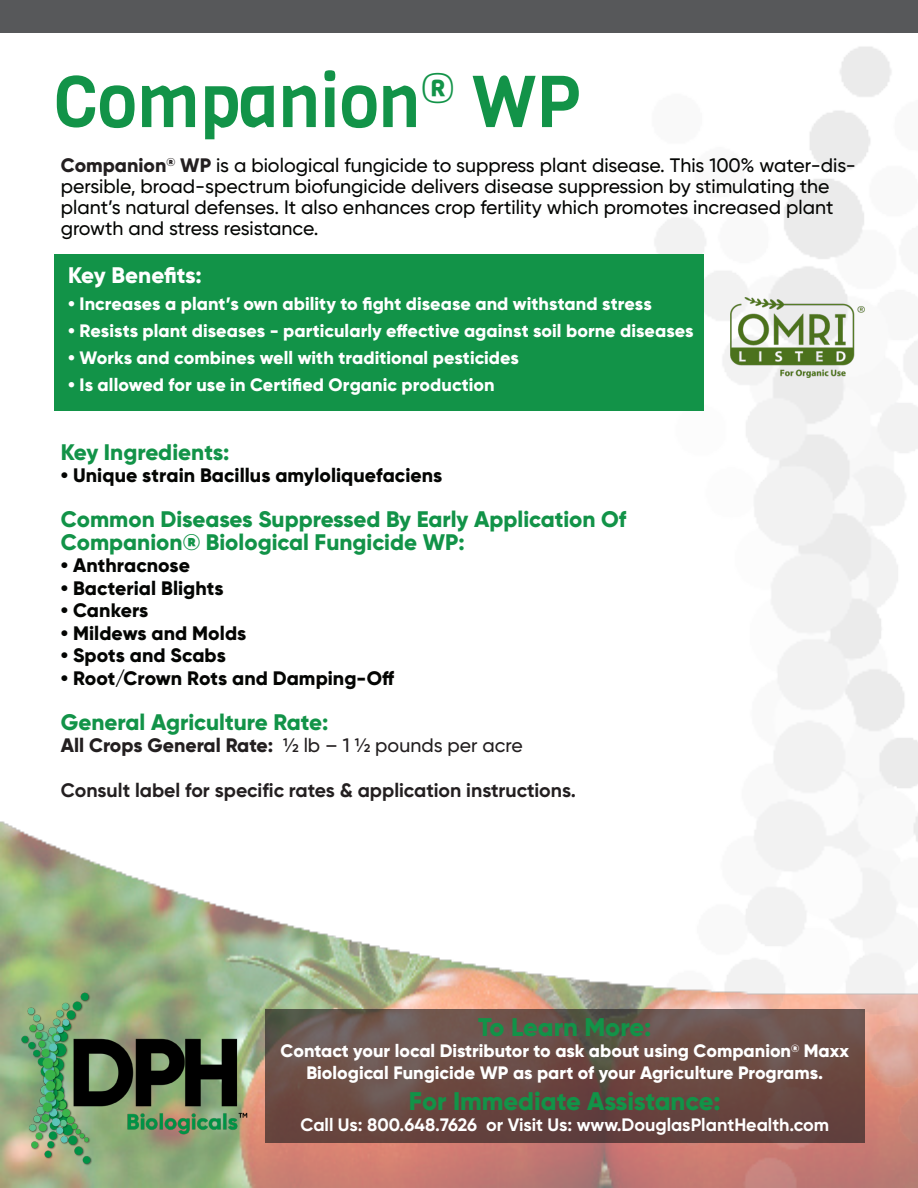
<style>
.page{position:relative;width:918px;height:1188px;background:#fff}
.page>*{position:absolute;margin:0;border:0;box-sizing:border-box;transform-origin:0 0}
.t1{font:72px "Viga";color:#129348}
.t2{font:800 25.5px "Gilroy";color:#129348}
.t3{font:800 22.5px "Gilroy";color:#129348}
.t4{font:800 22.5px "Gilroy";letter-spacing:-.015em;color:#fff}
.t5{font:500 19.5px/21px "Gilroy";color:#040503}
.t6{font:800 19.5px "Gilroy";letter-spacing:.005em;color:#040503}
.t7{font:700 19.5px "Gilroy";color:#231f20}
.t8{font:800 19.5px "Gilroy";color:#231f20}
.t9{font:800 18px/21.6px "Gilroy";color:#fff;text-align:center}
.t10{font:700 18px "Gilroy";color:#fff}
.s1{font-weight:800;color:#231f20}
.s2{font-weight:500}
</style>
<div class="page">
<svg style="left:0;top:821px;width:609px;height:367px"></svg>
<img style="left:609px;top:32px;width:309px;height:1156px">
<div style="left:0;top:0;width:918px;height:32px;background:#57585a"></div>
<svg style="left:266px;top:1009px;width:599px;height:134px;background:#684c45"></svg>
<div style="left:54px;top:254px;width:649px;height:157px;background:#129348"></div>
<img style="left:731px;top:297px;width:133px;height:81px">
<img style="left:21px;top:989px;width:227px;height:180px">
<p class="t1" style="left:54px;top:54px;width:529px">Companion<sup>®</sup> WP</p>
<p class="t5" style="left:61px;top:155px;width:797px"><span class="s1">Companion</span><sup>®</sup> <span class="s1">WP</span> is a biological fungicide to suppress plant disease. This 100% water-dis&shy;persible, broad-spectrum biofungicide delivers disease suppression by stimulating the plant’s natural defenses. It also enhances crop fertility which promotes increased plant growth and stress resistance.</p>
<p class="t4" style="left:68px;top:261px;width:135px">Key Benefits:</p>
<p class="t9" style="left:68px;top:293px;width:585px">• Increases a plant’s own ability to fight disease and withstand stress</p>
<p class="t9" style="left:68px;top:320px;width:627px">• Resists plant diseases - particularly effective against soil borne diseases</p>
<p class="t9" style="left:68px;top:347px;width:452px">• Works and combines well with traditional pesticides</p>
<p class="t9" style="left:68px;top:374px;width:428px">• Is allowed for use in Certified Organic production</p>
<p class="t3" style="left:61px;top:438px;width:170px">Key Ingredients:</p>
<p class="t6" style="left:61px;top:463px;width:383px">• Unique strain Bacillus amyloliquefaciens</p>
<p class="t3" style="left:61px;top:505px;width:567px">Common Diseases Suppressed By Early Application Of</p>
<p class="t3" style="left:61px;top:528px;width:406px">Companion® Biological Fungicide WP:</p>
<p class="t6" style="left:61px;top:553px;width:131px">• Anthracnose</p>
<p class="t6" style="left:61px;top:575px;width:164px">• Bacterial Blights</p>
<p class="t6" style="left:61px;top:598px;width:89px">• Cankers</p>
<p class="t6" style="left:61px;top:620px;width:187px">• Mildews and Molds</p>
<p class="t6" style="left:61px;top:643px;width:167px">• Spots and Scabs</p>
<p class="t6" style="left:61px;top:665px;width:335px">• Root/Crown Rots and Damping-Off</p>
<p class="t3" style="left:61px;top:708px;width:269px">General Agriculture Rate:</p>
<p class="t8" style="left:61px;top:733px;width:464px">All Crops General Rate: <span class="s2">½ lb – 1 ½ pounds per acre</span></p>
<p class="t7" style="left:61px;top:778px;width:517px">Consult label for specific rates &amp; application instructions.</p>
<p class="t2" style="left:478px;top:1011px;width:175px">To Learn More:</p>
<p class="t9" style="left:281px;top:1040px;width:570px">Contact your local Distributor to ask about using Companion<sup>®</sup> Maxx<br>Biological Fungicide WP as part of your Agriculture Programs.</p>
<p class="t2" style="left:409px;top:1085px;width:313px">For Immediate Assistance:</p>
<p class="t10" style="left:300px;top:1114px;width:530px">Call Us: 800.648.7626 or Visit Us: www.DouglasPlantHealth.com</p>
</div>
